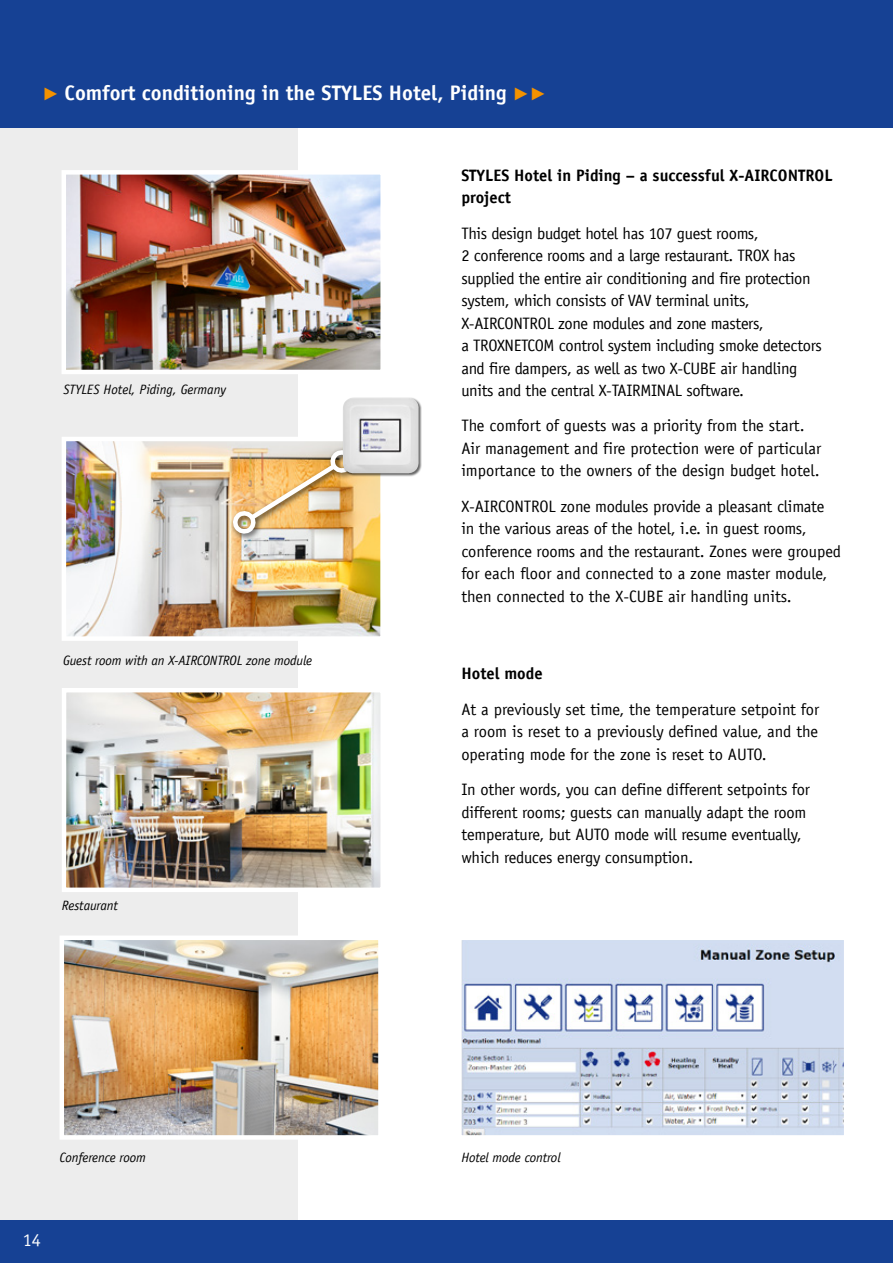
<style>
.page{position:relative;width:893px;height:1263px;background:#fff}
.page>*{position:absolute;margin:0;border:0;box-sizing:border-box;transform-origin:0 0}
.t1{font:700 21px "TROX Officina Sans";color:#fff}
.t2{font:18px "TROX Officina Sans";color:#fff}
.t3{font:16.5px/22.5px "TROX Officina Sans";letter-spacing:-.02em;color:#000}
.t4{font:16.5px/22.5px "TROX Officina Sans";color:#000}
.t5{font:700 16.5px/22.5px "TROX Officina Sans";color:#000}
.t6{font:italic 13.5px "TROX Officina Sans";letter-spacing:-.01em;color:#000}
.s1{font-family:"TROX Helvetica";font-weight:400;color:#f39200}
</style>
<div class="page">
<div style="left:0;top:116px;width:298px;height:1121px;background:#ededed"></div>
<div style="left:0;top:0;width:893px;height:128px;background:#164194"></div>
<div style="left:0;top:1220px;width:893px;height:43px;background:#164194"></div>
<img style="left:67px;top:175px;width:313px;height:194px">
<div style="left:62px;top:170px;width:323px;height:204px;border:4px solid #fff"></div>
<img style="left:65px;top:940px;width:313px;height:195px">
<div style="left:60px;top:935px;width:323px;height:205px;border:4px solid #fff"></div>
<img style="left:462px;top:940px;width:381px;height:195px">
<img style="left:67px;top:693px;width:313px;height:194px">
<div style="left:62px;top:688px;width:323px;height:204px;border:4px solid #fff"></div>
<img style="left:67px;top:442px;width:313px;height:194px">
<div style="left:62px;top:437px;width:323px;height:204px;border:4px solid #fff"></div>
<div style="left:229px;top:446px;width:132px;height:95px;background:#000;opacity:.75"></div>
<img style="left:229px;top:446px;width:124px;height:91px">
<div style="left:343px;top:397px;width:79px;height:80px;background:#000;opacity:.6"></div>
<img style="left:342px;top:397px;width:77px;height:77px">
<p class="t1" style="left:43px;top:80px;width:506px"><span class="s1">▶</span> Comfort conditioning in the STYLES Hotel, Piding <span class="s1">▶▶</span></p>
<p class="t6" style="left:63px;top:381px;width:164px">STYLES Hotel, Piding, Germany</p>
<p class="t6" style="left:63px;top:653px;width:251px">Guest room with an X-AIRCONTROL zone module</p>
<p class="t6" style="left:62px;top:897px;width:57px">Restaurant</p>
<p class="t5" style="left:461px;top:164px;width:373px">STYLES Hotel in Piding – a successful X-AIRCONTROL project</p>
<p class="t3" style="left:461px;top:222px;width:362px">This design budget hotel has 107 guest rooms,<br>2 conference rooms and a large restaurant. TROX has supplied the entire air conditioning and fire protection system, which consists of VAV terminal units, X-AIRCONTROL zone modules and zone masters,<br>a TROXNETCOM control system including smoke detectors and fire dampers, as well as two X-CUBE air handling units and the central X-TAIRMINAL software.</p>
<p class="t4" style="left:461px;top:414px;width:361px">The comfort of guests was a priority from the start.<br>Air management and fire protection were of particular importance to the owners of the design budget hotel.</p>
<p class="t3" style="left:461px;top:495px;width:381px">X-AIRCONTROL zone modules provide a pleasant climate in the various areas of the hotel, i.e. in guest rooms, conference rooms and the restaurant. Zones were grouped for each floor and connected to a zone master module, then connected to the X-CUBE air handling units.</p>
<p class="t5" style="left:461px;top:662px;width:83px">Hotel mode</p>
<p class="t3" style="left:461px;top:698px;width:359px;text-align:justify">At a previously set time, the temperature setpoint for a room is reset to a previously defined value, and the operating mode for the zone is reset to AUTO.</p>
<p class="t3" style="left:461px;top:778px;width:350px">In other words, you can define different setpoints for different rooms; guests can manually adapt the room temperature, but AUTO mode will resume eventually, which reduces energy consumption.</p>
<p class="t6" style="left:60px;top:1149px;width:88px">Conference room</p>
<p class="t6" style="left:461px;top:1149px;width:101px">Hotel mode control</p>
<p class="t2" style="left:23px;top:1229px;width:19px">14</p>
</div>
